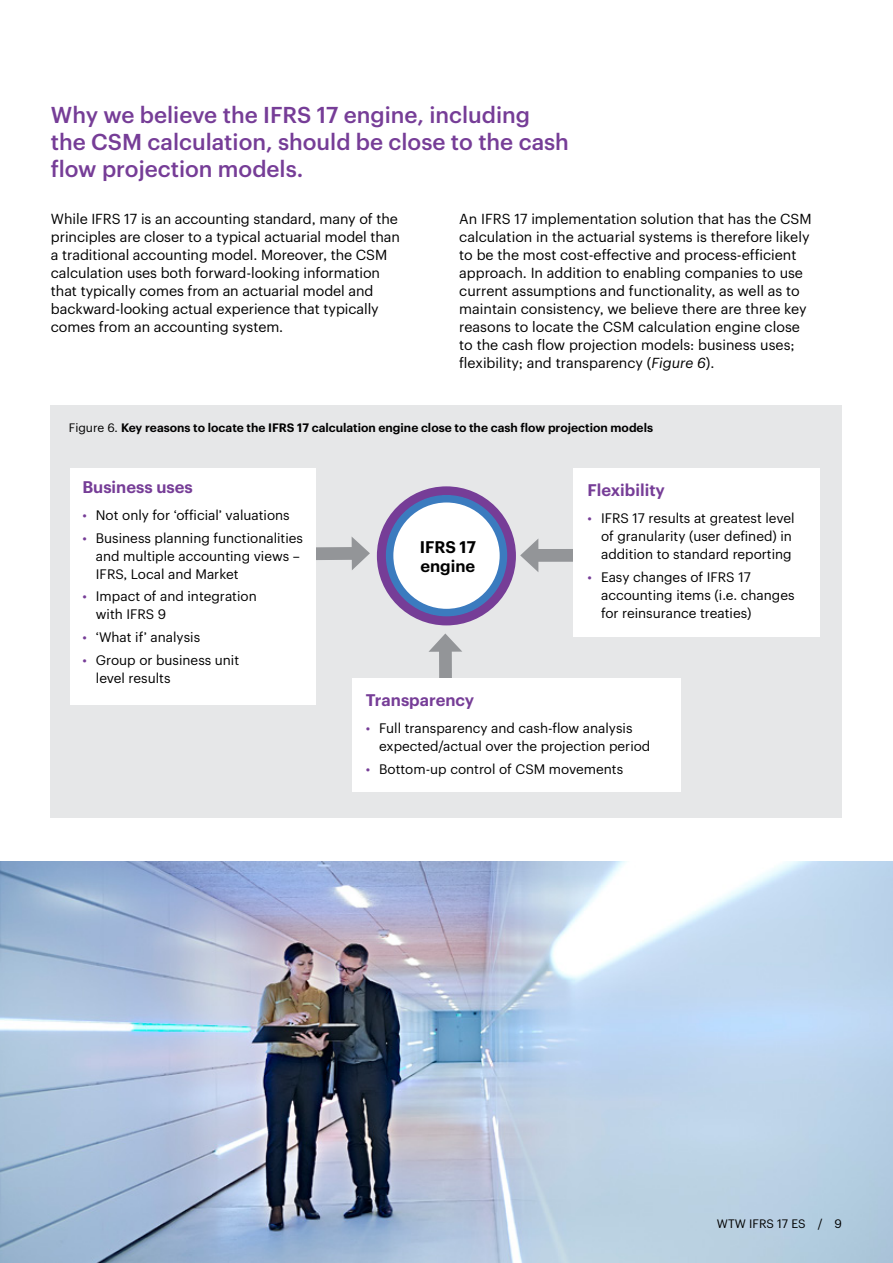
<style>
.page{position:relative;width:893px;height:1263px;background:#fff}
.page>*{position:absolute;margin:0;border:0;box-sizing:border-box;transform-origin:0 0}
.t1{font:500 22.5px/27px "Graphik";color:#763d97}
.t2{font:600 16.5px "Graphik";color:#763d97}
.t3{font:600 16.5px/19.5px "Graphik";color:#000}
.t4{font:14.25px/18px "Graphik";color:#000}
.t5{font:13.5px/18px "Graphik";color:#000}
.t6{font:600 12px "Graphik";color:#000}
.t7{font:12px "Graphik";color:#000}
.s1{font-style:italic}
.s2{font-weight:400}
.s3{color:#763d97}
</style>
<div class="page">
<div style="left:51px;top:405px;width:791px;height:63px;background:#e6e7e8"></div>
<div style="left:51px;top:449px;width:791px;height:368px;background:#e6e7e8"></div>
<img style="left:0;top:861px;width:893px;height:402px">
<div style="left:531px;top:549px;width:78px;height:13px;background:#939598"></div>
<svg style="left:520px;top:539px;width:18px;height:33px"></svg>
<svg style="left:316px;top:537px;width:54px;height:33px"></svg>
<div style="left:439px;top:644px;width:13px;height:58px;background:#939598"></div>
<svg style="left:428px;top:633px;width:34px;height:19px"></svg>
<div style="left:352px;top:678px;width:328px;height:114px;background:#fff"></div>
<div style="left:574px;top:468px;width:246px;height:169px;background:#fff"></div>
<div style="left:377px;top:486px;width:139px;height:139px;background:#763d97;border-radius:50%"></div>
<div style="left:387px;top:496px;width:119px;height:119px;background:#3b7bbf;border-radius:50%"></div>
<div style="left:390px;top:499px;width:113px;height:114px;background:#fff;border-radius:50%"></div>
<div style="left:386px;top:495px;width:121px;height:121px;border:8px solid #3b7bbf;border-radius:50%"></div>
<div style="left:71px;top:468px;width:245px;height:237px;background:#fff"></div>
<h1 class="t1" style="left:51px;top:99px;width:520px">Why we believe the IFRS 17 engine, including the CSM calculation, should be close to the cash flow projection models.</h1>
<p class="t4" style="left:51px;top:209px;width:351px">While IFRS 17 is an accounting standard, many of the principles are closer to a typical actuarial model than a traditional accounting model. Moreover, the CSM calculation uses both forward-looking information that typically comes from an actuarial model and backward-looking actual experience that typically comes from an accounting system.</p>
<p class="t4" style="left:459px;top:209px;width:354px">An IFRS 17 implementation solution that has the CSM calculation in the actuarial systems is therefore likely to be the most cost-effective and process-efficient approach. In addition to enabling companies to use current assumptions and functionality, as well as to maintain consistency, we believe there are three key reasons to locate the CSM calculation engine close to the cash flow projection models: business uses; flexibility; and transparency (<span class="s1">Figure 6</span>).</p>
<p class="t6" style="left:69px;top:419px;width:586px"><span class="s2">Figure 6.</span> Key reasons to locate the IFRS 17 calculation engine close to the cash flow projection models</p>
<p class="t2" style="left:82px;top:475px;width:112px">Business uses</p>
<p class="t5" style="left:82px;top:505px;width:209px"><span class="s3">•</span> Not only for ‘official’ valuations</p>
<p class="t5" style="left:96px;top:528px;width:209px;text-indent:-14px"><span class="s3">•</span> Business planning functionalities and multiple accounting views –<br>IFRS, Local and Market</p>
<p class="t5" style="left:96px;top:586px;width:162px;text-indent:-14px"><span class="s3">•</span> Impact of and integration with IFRS 9</p>
<p class="t5" style="left:82px;top:627px;width:119px"><span class="s3">•</span> ‘What if’ analysis</p>
<p class="t5" style="left:96px;top:649px;width:145px;text-indent:-14px"><span class="s3">•</span> Group or business unit level results</p>
<p class="t3" style="left:420px;top:536px;width:58px">IFRS 17 engine</p>
<p class="t2" style="left:588px;top:478px;width:79px">Flexibility</p>
<p class="t5" style="left:601px;top:508px;width:195px;text-indent:-14px"><span class="s3">•</span> IFRS 17 results at greatest level of granularity (user defined) in addition to standard reporting</p>
<p class="t5" style="left:601px;top:567px;width:195px;text-indent:-14px"><span class="s3">•</span> Easy changes of IFRS 17 accounting items (i.e. changes for reinsurance treaties)</p>
<p class="t2" style="left:366px;top:687px;width:110px">Transparency</p>
<p class="t5" style="left:379px;top:718px;width:273px;text-indent:-14px"><span class="s3">•</span> Full transparency and cash-flow analysis expected/actual over the projection period</p>
<p class="t5" style="left:366px;top:758px;width:259px"><span class="s3">•</span> Bottom-up control of CSM movements</p>
<p class="t7" style="left:717px;top:1215px;width:127px">WTW IFRS 17 ES / 9</p>
</div>
